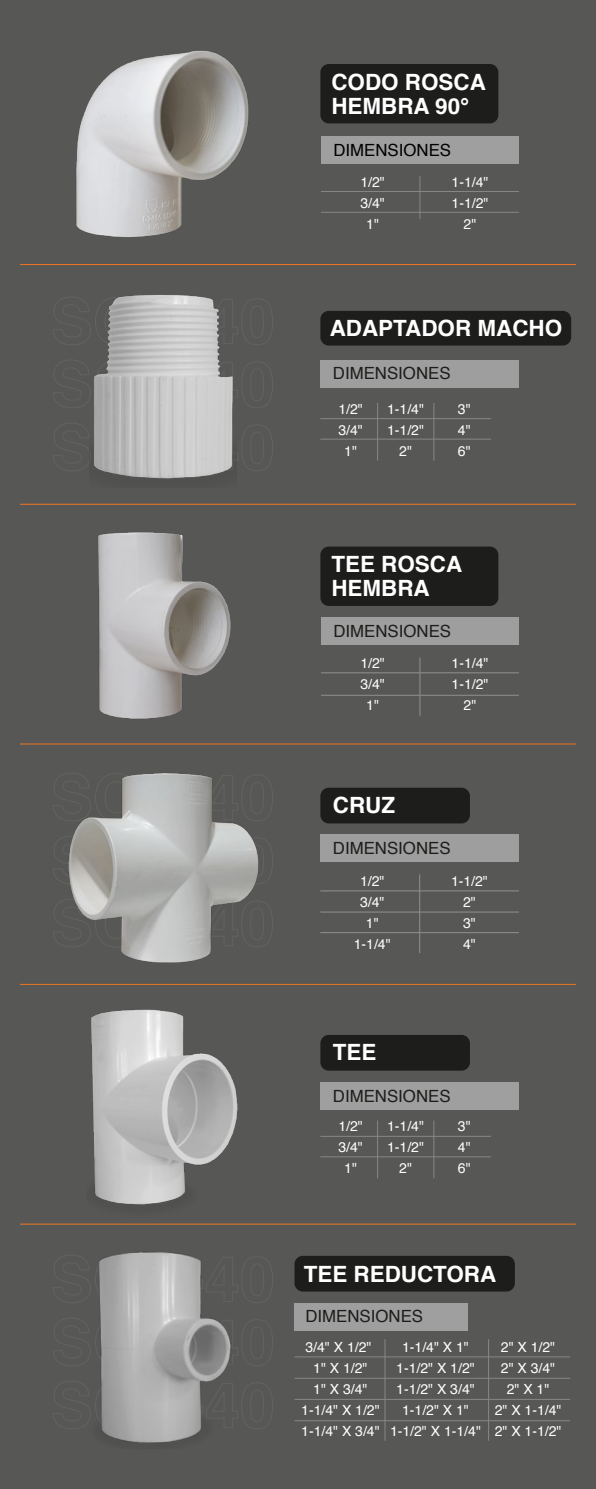
<style>
.page{position:relative;width:596px;height:1489px;background:#fff}
.page>*{position:absolute;margin:0;border:0;box-sizing:border-box;transform-origin:0 0}
.t1{font:700 22.4px/24.5px "Helvetica";color:#fff}
.t2{font:16.8px "Helvetica";color:#1d1d1b}
.t3{font:16.8px "Helvetica";color:#000}
.t4{font:14px/21px "Helvetica";color:#fff;text-align:center}
</style>
<div class="page">
<div style="left:0;top:0;width:595px;height:1488px;background:#575756"></div>
<svg style="left:53px;top:297px;width:37px;height:48px"></svg>
<svg style="left:237px;top:299px;width:36px;height:46px"></svg>
<svg style="left:53px;top:360px;width:37px;height:48px"></svg>
<svg style="left:237px;top:362px;width:36px;height:46px"></svg>
<svg style="left:53px;top:423px;width:36px;height:48px"></svg>
<svg style="left:237px;top:425px;width:36px;height:46px"></svg>
<svg style="left:262px;top:775px;width:11px;height:34px"></svg>
<svg style="left:262px;top:839px;width:11px;height:33px"></svg>
<svg style="left:263px;top:902px;width:10px;height:33px"></svg>
<svg style="left:53px;top:1255px;width:38px;height:48px"></svg>
<svg style="left:237px;top:1257px;width:36px;height:45px"></svg>
<svg style="left:53px;top:1318px;width:38px;height:48px"></svg>
<svg style="left:237px;top:1320px;width:36px;height:45px"></svg>
<svg style="left:53px;top:1381px;width:38px;height:48px"></svg>
<svg style="left:237px;top:1383px;width:36px;height:45px"></svg>
<hr style="left:20px;top:983px;width:556px;height:1px;background:#ee7622">
<hr style="left:20px;top:743px;width:556px;height:1px;background:#ee7622">
<hr style="left:20px;top:504px;width:556px;height:1px;background:#ee7622">
<hr style="left:20px;top:264px;width:556px;height:1px;background:#ee7622">
<hr style="left:20px;top:1223px;width:556px;height:1px;background:#ee7622">
<div style="left:320px;top:311px;width:251px;height:34px;background:#1d1d1c;border-radius:8px"></div>
<div style="left:320px;top:360px;width:199px;height:27px;background:#9f9e9e"></div>
<div style="left:320px;top:64px;width:178px;height:59px;background:#1d1d1c;border-radius:8px"></div>
<hr style="left:321px;top:191px;width:198px;height:1px;background:#878787">
<hr style="left:321px;top:212px;width:198px;height:1px;background:#878787">
<hr style="left:419px;top:176px;width:1px;height:43px;background:#878787">
<div style="left:321px;top:136px;width:198px;height:28px;background:#a09f9f"></div>
<div style="left:320px;top:546px;width:178px;height:60px;background:#1d1d1c;border-radius:8px"></div>
<hr style="left:321px;top:672px;width:198px;height:1px;background:#878787">
<hr style="left:321px;top:694px;width:198px;height:2px;background:#878787">
<hr style="left:419px;top:657px;width:1px;height:58px;background:#878787">
<div style="left:321px;top:617px;width:198px;height:28px;background:#9f9e9e"></div>
<hr style="left:294px;top:1356px;width:276px;height:1px;background:#878787">
<hr style="left:294px;top:1377px;width:276px;height:1px;background:#878787">
<hr style="left:294px;top:1398px;width:276px;height:1px;background:#878787">
<hr style="left:294px;top:1420px;width:276px;height:1px;background:#878787">
<hr style="left:384px;top:1338px;width:1px;height:102px;background:#878787">
<hr style="left:488px;top:1338px;width:1px;height:102px;background:#878787">
<div style="left:294px;top:1302px;width:174px;height:28px;background:#a09f9f"></div>
<div style="left:320px;top:1034px;width:150px;height:36px;background:#1d1d1c;border-radius:8px"></div>
<div style="left:320px;top:1082px;width:199px;height:28px;background:#a09f9f"></div>
<div style="left:320px;top:787px;width:150px;height:36px;background:#1d1d1c;border-radius:8px"></div>
<hr style="left:320px;top:911px;width:199px;height:1px;background:#878787">
<hr style="left:320px;top:890px;width:199px;height:1px;background:#878787">
<hr style="left:320px;top:931px;width:199px;height:2px;background:#878787">
<hr style="left:419px;top:874px;width:1px;height:79px;background:#878787">
<div style="left:320px;top:834px;width:199px;height:28px;background:#9f9e9e"></div>
<img style="left:86px;top:1009px;width:156px;height:216px">
<img style="left:90px;top:295px;width:143px;height:184px">
<img style="left:95px;top:1252px;width:138px;height:191px">
<div style="left:294px;top:1255px;width:221px;height:36px;background:#1d1d1c;border-radius:8px"></div>
<hr style="left:320px;top:1156px;width:171px;height:1px;background:#878787">
<hr style="left:320px;top:1135px;width:171px;height:1px;background:#878787">
<hr style="left:377px;top:1120px;width:1px;height:58px;background:#878787">
<hr style="left:433px;top:1120px;width:1px;height:58px;background:#878787">
<hr style="left:320px;top:438px;width:171px;height:1px;background:#878787">
<hr style="left:320px;top:418px;width:171px;height:1px;background:#878787">
<hr style="left:377px;top:403px;width:1px;height:57px;background:#878787">
<hr style="left:433px;top:403px;width:1px;height:57px;background:#878787">
<img style="left:65px;top:773px;width:197px;height:190px">
<img style="left:98px;top:532px;width:133px;height:187px">
<img style="left:76px;top:50px;width:173px;height:187px">
<h1 class="t1" style="left:331px;top:72px;width:156px">CODO ROSCA<br>HEMBRA 90°</h1>
<p class="t3" style="left:333px;top:137px;width:119px">DIMENSIONES</p>
<p class="t4" style="left:360px;top:172px;width:26px">1/2"<br>3/4"<br>1"</p>
<p class="t4" style="left:451px;top:172px;width:38px">1-1/4"<br>1-1/2"<br>2"</p>
<h1 class="t1" style="left:330px;top:318px;width:234px">ADAPTADOR MACHO</h1>
<p class="t2" style="left:333px;top:360px;width:119px">DIMENSIONES</p>
<p class="t4" style="left:338px;top:398px;width:26px">1/2"<br>3/4"<br>1"</p>
<p class="t4" style="left:387px;top:398px;width:38px">1-1/4"<br>1-1/2"<br>2"</p>
<p class="t4" style="left:458px;top:398px;width:14px;text-align:justify">3" 4" 6"</p>
<h1 class="t1" style="left:331px;top:554px;width:132px">TEE ROSCA<br>HEMBRA</h1>
<p class="t2" style="left:333px;top:618px;width:119px">DIMENSIONES</p>
<p class="t4" style="left:360px;top:653px;width:26px">1/2"<br>3/4"<br>1"</p>
<p class="t4" style="left:451px;top:653px;width:38px">1-1/4"<br>1-1/2"<br>2"</p>
<h1 class="t1" style="left:333px;top:795px;width:64px">CRUZ</h1>
<p class="t2" style="left:333px;top:835px;width:119px">DIMENSIONES</p>
<p class="t4" style="left:354px;top:870px;width:38px">1/2"<br>3/4"<br>1"<br>1-1/4"</p>
<p class="t4" style="left:451px;top:870px;width:38px">1-1/2"<br>2"<br>3"<br>4"</p>
<h1 class="t1" style="left:333px;top:1042px;width:45px">TEE</h1>
<p class="t2" style="left:333px;top:1083px;width:119px">DIMENSIONES</p>
<p class="t4" style="left:338px;top:1116px;width:26px">1/2"<br>3/4"<br>1"</p>
<p class="t4" style="left:387px;top:1116px;width:38px">1-1/4"<br>1-1/2"<br>2"</p>
<p class="t4" style="left:458px;top:1116px;width:14px;text-align:justify">3" 4" 6"</p>
<h1 class="t1" style="left:304px;top:1264px;width:194px">TEE REDUCTORA</h1>
<p class="t2" style="left:305px;top:1302px;width:119px">DIMENSIONES</p>
<p class="t4" style="left:301px;top:1337px;width:80px">3/4" X 1/2"<br>1" X 1/2"<br>1" X 3/4"<br>1-1/4" X 1/2"<br>1-1/4" X 3/4"</p>
<p class="t4" style="left:390px;top:1337px;width:92px">1-1/4" X 1"<br>1-1/2" X 1/2"<br>1-1/2" X 3/4"<br>1-1/2" X 1"<br>1-1/2" X 1-1/4"</p>
<p class="t4" style="left:494px;top:1337px;width:68px">2" X 1/2"<br>2" X 3/4"<br>2" X 1"<br>2" X 1-1/4"<br>2" X 1-1/2"</p>
</div>
